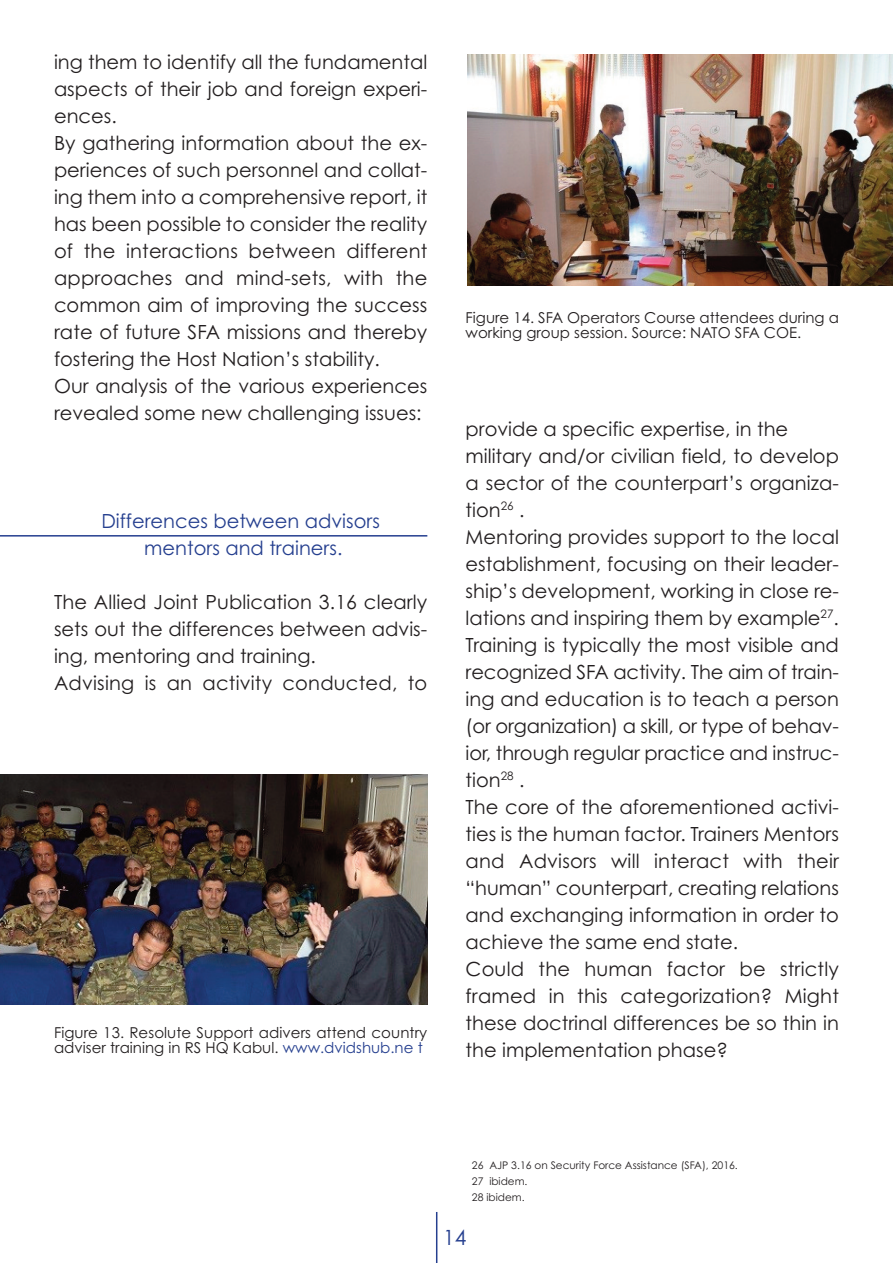
<style>
.page{position:relative;width:893px;height:1263px;background:#fff}
.page>*{position:absolute;margin:0;border:0;box-sizing:border-box;transform-origin:0 0}
.t1{font:21px "Century Gothic";color:#253f8f}
.t2{font:19.5px/27px "Century Gothic";color:#231f20}
.t3{font:19.5px/27px "Century Gothic";color:#253f8f;text-align:center}
.t4{font:15px/15px "Century Gothic";color:#231f20}
.t5{font:10.5px/16.2px "Century Gothic";color:#231f20}
.s1{color:#253f8f}
</style>
<div class="page">
<hr style="left:436px;top:1212px;width:1px;height:51px;background:#253f8f">
<img style="left:0;top:774px;width:427px;height:230px">
<img style="left:467px;top:54px;width:426px;height:232px">
<hr style="left:0;top:535px;width:427px;height:1px;background:#253f8f">
<p class="t2" style="left:54px;top:48px;width:375px">ing them to identify all the fundamental aspects of their job and foreign experi&shy;ences.<br>By gathering information about the ex&shy;periences of such personnel and collat&shy;ing them into a comprehensive report, it has been possible to consider the reality of the interactions between different approaches and mind-sets, with the common aim of improving the success rate of future SFA missions and thereby fostering the Host Nation’s stability.<br>Our analysis of the various experiences revealed some new challenging issues:</p>
<p class="t3" style="left:101px;top:507px;width:280px">Differences between advisors mentors and trainers.</p>
<p class="t2" style="left:54px;top:588px;width:375px">The Allied Joint Publication 3.16 clearly sets out the differences between advis&shy;ing, mentoring and training.<br>Advising is an activity conducted, to</p>
<p class="t4" style="left:54px;top:1025px;width:375px">Figure 13. Resolute Support adivers attend country adviser training in RS HQ Kabul. <span class="s1">www.dvidshub.ne t</span></p>
<p class="t4" style="left:466px;top:310px;width:375px">Figure 14. SFA Operators Course attendees during a working group session. Source: NATO SFA COE.</p>
<p class="t2" style="left:466px;top:415px;width:375px">provide a specific expertise, in the military and/or civilian field, to develop a sector of the counterpart’s organiza&shy;tion<sup>26</sup> .<br>Mentoring provides support to the local establishment, focusing on their leader&shy;ship’s development, working in close re&shy;lations and inspiring them by example<sup>27</sup>.<br>Training is typically the most visible and recognized SFA activity. The aim of train&shy;ing and education is to teach a person (or organization) a skill, or type of behav&shy;ior, through regular practice and instruc&shy;tion<sup>28</sup> .<br>The core of the aforementioned activi&shy;ties is the human factor. Trainers Mentors and Advisors will interact with their “human” counterpart, creating relations and exchanging information in order to achieve the same end state.<br>Could the human factor be strictly framed in this categorization? Might these doctrinal differences be so thin in the implementation phase?</p>
<p class="t5" style="left:472px;top:1157px;width:267px">26 AJP 3.16 on Security Force Assistance (SFA), 2016.<br>27 ibidem.<br>28 ibidem.</p>
<p class="t1" style="left:443px;top:1225px;width:25px">14</p>
</div>
